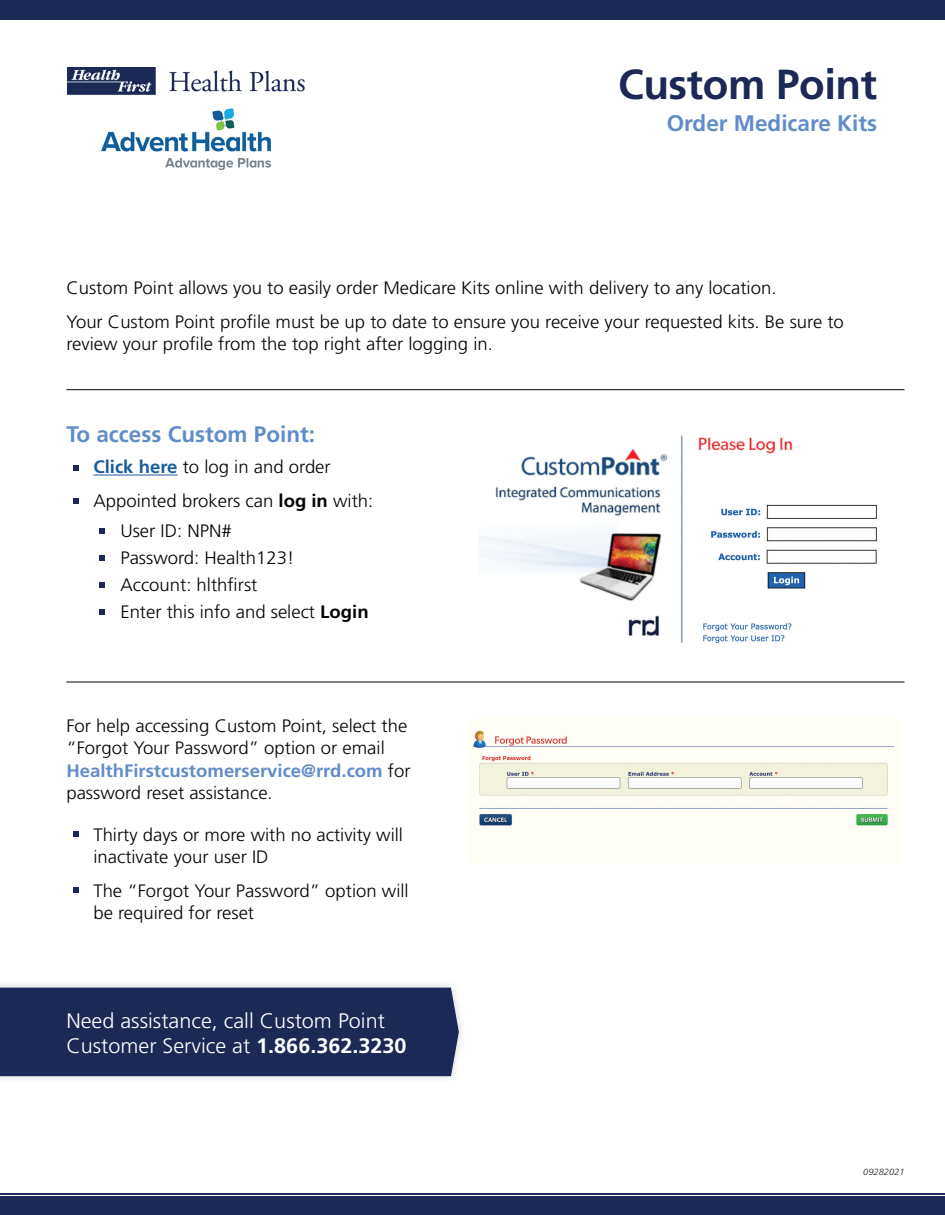
<style>
.page{position:relative;width:945px;height:1215px;background:#fff}
.page>*{position:absolute;margin:0;border:0;box-sizing:border-box;transform-origin:0 0}
.t1{font:700 42px "Frutiger LT Std";letter-spacing:-.01em;color:#1c2856}
.t2{font:700 22.5px "Frutiger LT Std";color:#608cc8}
.t3{font:300 21px/25.5px "Frutiger LT Std";color:#fff}
.t4{font:300 18px/22.5px "Frutiger LT Std";color:#020404}
.t5{font:italic 300 9px "Frutiger LT Std";color:#231f20}
.s1{font-weight:700;color:#175d9e}
.s2{font-weight:700}
.s3{font-weight:700;color:#608cc8}
</style>
<div class="page">
<hr style="left:93px;top:475px;width:85px;height:1px;background:#175d9e">
<div style="left:0;top:0;width:945px;height:19px;background:#1c2856"></div>
<div style="left:0;top:1197px;width:945px;height:18px;background:#1c2856"></div>
<hr style="left:0;top:1193px;width:932px;height:1px;background:#1c2856">
<hr style="left:20px;top:1193px;width:925px;height:1px;background:#1c2856">
<svg style="left:73px;top:831px;width:5px;height:6px"></svg>
<svg style="left:73px;top:887px;width:5px;height:6px"></svg>
<svg style="left:73px;top:465px;width:5px;height:6px"></svg>
<svg style="left:73px;top:498px;width:5px;height:6px"></svg>
<svg style="left:99px;top:528px;width:6px;height:6px"></svg>
<svg style="left:99px;top:555px;width:6px;height:6px"></svg>
<svg style="left:99px;top:582px;width:6px;height:6px"></svg>
<svg style="left:99px;top:609px;width:6px;height:6px"></svg>
<img style="left:479px;top:435px;width:398px;height:208px">
<img style="left:468px;top:718px;width:431px;height:147px">
<div style="left:0;top:979px;width:467px;height:106px;background:#231f20;opacity:.2"></div>
<div style="left:0;top:988px;width:459px;height:88px;background:#1c2856"></div>
<hr style="left:66px;top:682px;width:838px;height:1px;background:#020404">
<hr style="left:66px;top:389px;width:838px;height:1px;background:#020404">
<img style="left:68px;top:68px;width:237px;height:101px">
<p class="t1" style="left:618px;top:60px;width:261px">Custom Point</p>
<p class="t2" style="left:667px;top:109px;width:212px">Order Medicare Kits</p>
<p class="t4" style="left:66px;top:277px;width:712px">Custom Point allows you to easily order Medicare Kits online with delivery to any location.</p>
<p class="t4" style="left:66px;top:310px;width:779px">Your Custom Point profile must be up to date to ensure you receive your requested kits. Be sure to review your profile from the top right after logging in.</p>
<p class="t2" style="left:66px;top:421px;width:250px">To access Custom Point:</p>
<p class="t4" style="left:93px;top:456px;width:239px"><span class="s1">Click here</span> to log in and order</p>
<p class="t4" style="left:93px;top:490px;width:281px">Appointed brokers can <span class="s2">log in</span> with:</p>
<p class="t4" style="left:120px;top:518px;width:250px;line-height:27px">User ID: NPN#<br>Password: Health123!<br>Account: hlthfirst<br>Enter this info and select <span class="s2">Login</span></p>
<p class="t4" style="left:66px;top:715px;width:346px">For help accessing Custom Point, select the “Forgot Your Password” option or email <span class="s3">HealthFirstcustomerservice@rrd.com</span> for password reset assistance.</p>
<p class="t4" style="left:93px;top:823px;width:311px">Thirty days or more with no activity will inactivate your user ID</p>
<p class="t4" style="left:93px;top:880px;width:317px">The “Forgot Your Password” option will be required for reset</p>
<p class="t3" style="left:66px;top:1008px;width:342px">Need assistance, call Custom Point<br>Customer Service at <span class="s2">1.866.362.3230</span></p>
<p class="t5" style="left:863px;top:1166px;width:43px">09282021</p>
</div>
